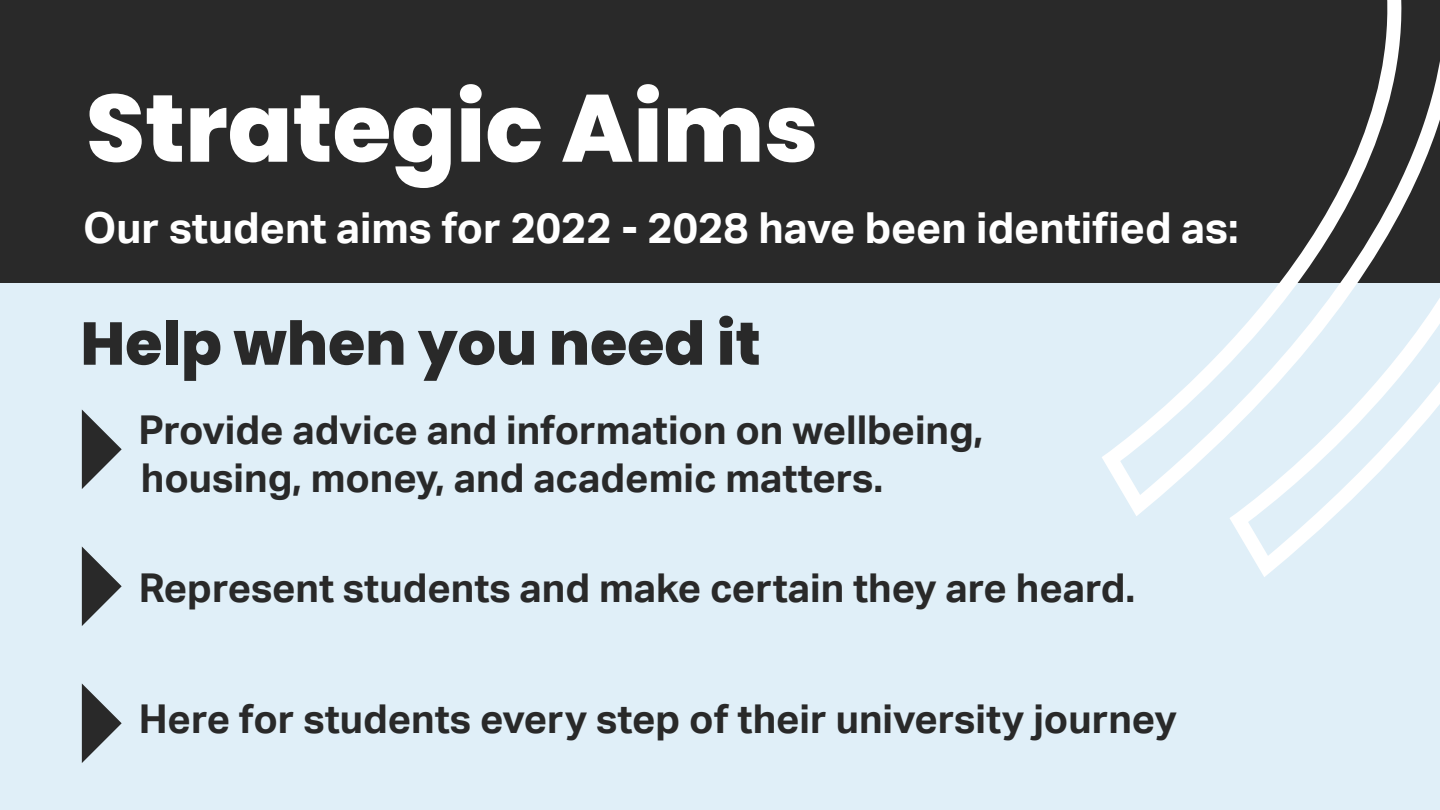
<style>
.page{position:relative;width:1440px;height:810px;background:#e0eff8}
.page>*{position:absolute;margin:0;border:0;box-sizing:border-box;transform-origin:0 0}
.t1{font:800 95.25px "Poppins";color:#fff}
.t2{font:800 60.3px "Poppins";color:#292929}
.t3{font:700 42.75px "Aktiv Grotesk";color:#fff}
.t4{font:700 39.75px/47.7px "Aktiv Grotesk";color:#292929}
</style>
<div class="page">
<div style="left:0;top:0;width:1440px;height:283px;background:#292929"></div>
<svg style="left:1102px;top:0;width:300px;height:516px"></svg>
<svg style="left:1229px;top:25px;width:211px;height:552px"></svg>
<svg style="left:82px;top:409px;width:40px;height:80px"></svg>
<svg style="left:82px;top:546px;width:40px;height:80px"></svg>
<svg style="left:82px;top:683px;width:40px;height:80px"></svg>
<h1 class="t1" style="left:86px;top:73px;width:734px">Strategic Aims</h1>
<p class="t3" style="left:83px;top:203px;width:1157px">Our student aims for 2022 - 2028 have been identified as:</p>
<h2 class="t2" style="left:80px;top:309px;width:682px">Help when you need it</h2>
<p class="t4" style="left:138px;top:407px;width:846px">Provide advice and information on wellbeing, housing, money, and academic matters.</p>
<p class="t4" style="left:139px;top:564px;width:998px">Represent students and make certain they are heard.</p>
<p class="t4" style="left:139px;top:695px;width:1040px">Here for students every step of their university journey</p>
</div>
